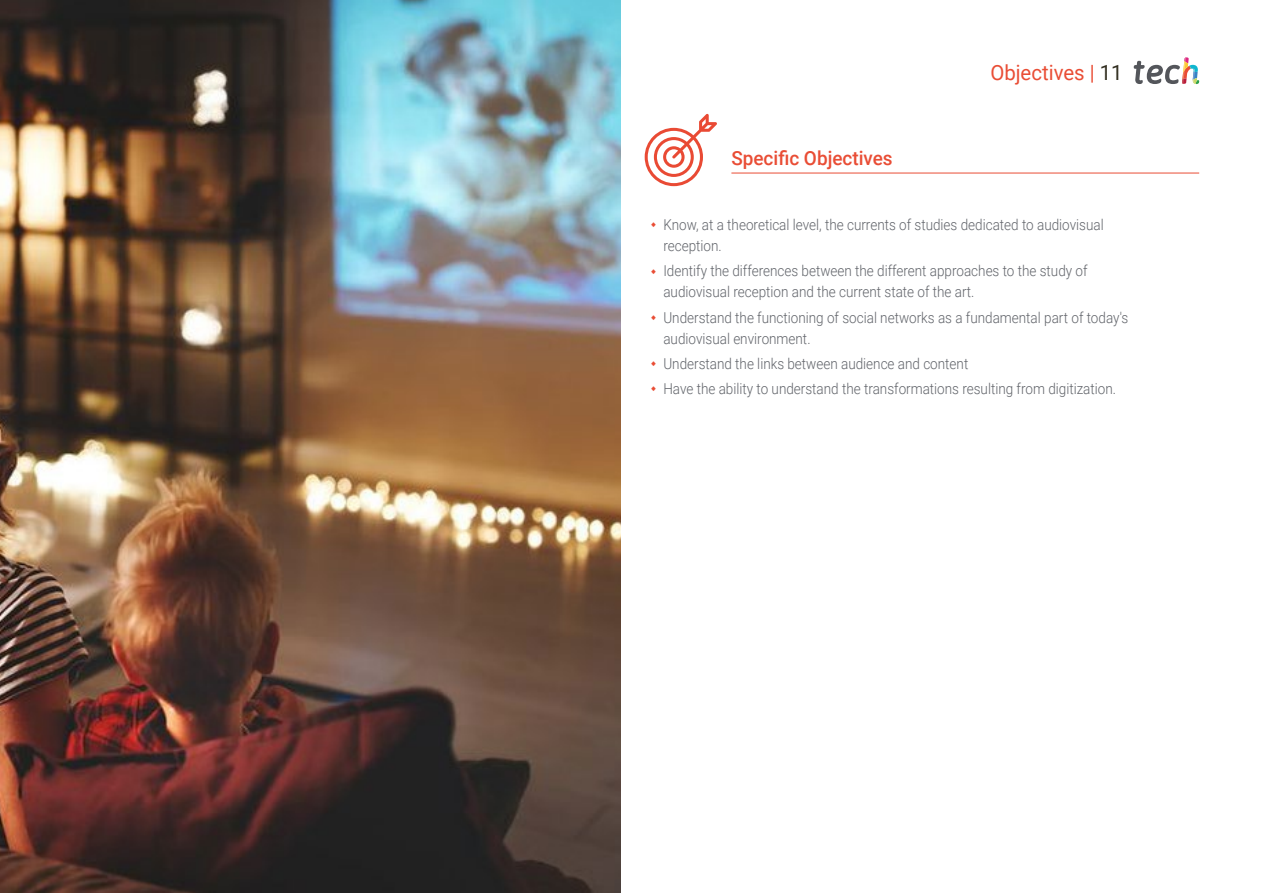
<style>
.page{position:relative;width:1263px;height:893px;background:#fff}
.page>*{position:absolute;margin:0;border:0;box-sizing:border-box;transform-origin:0 0}
.t1{font:21px "Roboto";color:#e94d35}
.t2{font:500 19.5px "Roboto";color:#e94d35}
.t3{font:300 15px/21px "Roboto";color:#61646a;scale:.9 1}
.s1{color:#312e20}
</style>
<div class="page">
<hr style="left:731px;top:173px;width:468px;height:1px;background:#e94d35">
<svg style="left:645px;top:114px;width:72px;height:72px"></svg>
<img style="left:0;top:0;width:621px;height:893px">
<svg style="left:1134px;top:57px;width:65px;height:27px"></svg>
<h2 class="t2" style="left:731px;top:144px;width:163px">Specific Objectives</h2>
<h1 class="t1" style="left:990px;top:57px;width:134px">Objectives | <span class="s1">11</span></h1>
<p class="t3" style="left:663px;top:214px;width:491px">Know, at a theoretical level, the currents of studies dedicated to audiovisual reception.</p>
<p class="t3" style="left:663px;top:260px;width:473px">Identify the differences between the different approaches to the study of audiovisual reception and the current state of the art.</p>
<p class="t3" style="left:663px;top:306px;width:518px">Understand the functioning of social networks as a fundamental part of today's audiovisual environment.</p>
<p class="t3" style="left:663px;top:350px;width:504px;line-height:25.2px">Understand the links between audience and content<br>Have the ability to understand the transformations resulting from digitization.</p>
</div>
